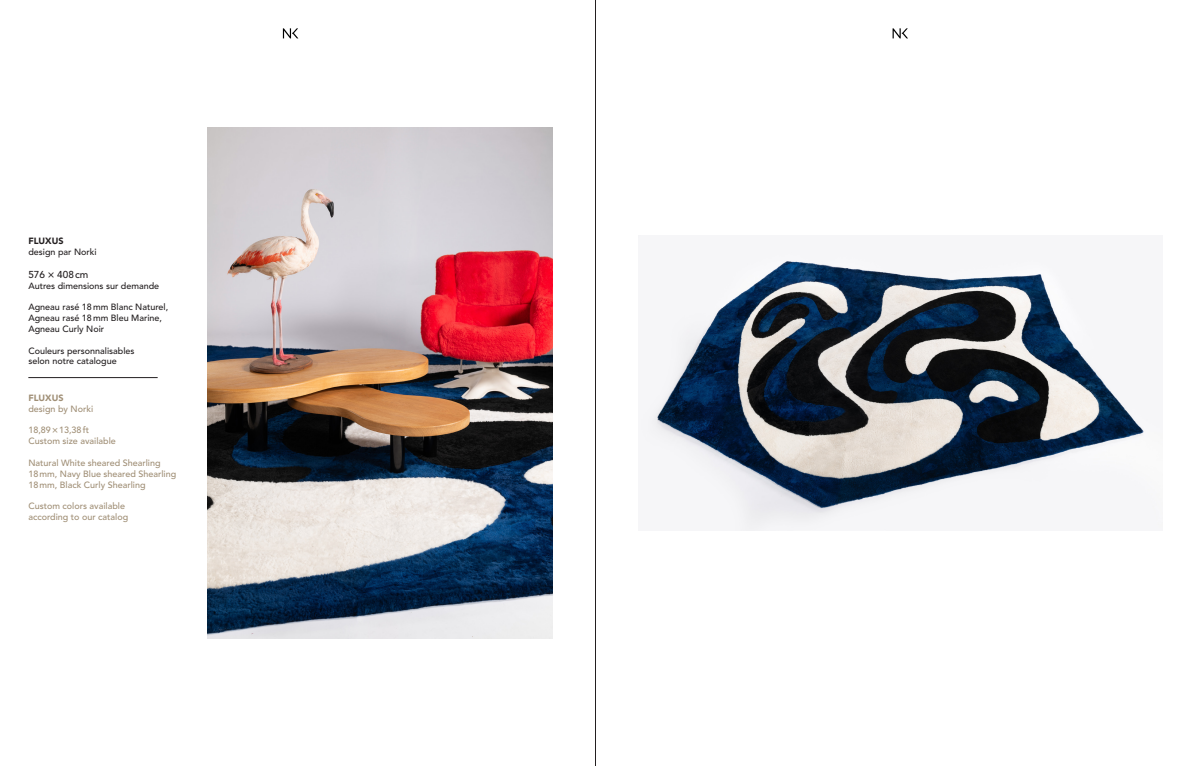
<style>
.page{position:relative;width:1191px;height:766px;background:#fff}
.page>*{position:absolute;margin:0;border:0;box-sizing:border-box;transform-origin:0 0}
.t1{font:500 10px "Avenir";color:#231f20}
.t2{font:500 9px/10.8px "Avenir";color:#a08f76}
.t3{font:500 9px/10.8px "Avenir";color:#231f20}
.NOM-TAPIS{font:900 9px "Avenir";color:#231f20}
.t4{font:900 9px "Avenir";color:#a08f76}
</style>
<div class="page">
<hr style="left:28px;top:377px;width:130px;height:1px;background:#231f20">
<img style="left:208px;top:128px;width:345px;height:510px">
<img style="left:647px;top:261px;width:497px;height:269px">
<hr style="left:595px;top:0;width:1px;height:765px;background:#231f20">
<svg style="left:283px;top:28px;width:15px;height:10px"></svg>
<svg style="left:892px;top:28px;width:16px;height:10px"></svg>
<p class="NOM-TAPIS" style="left:28px;top:233px;width:37px">FLUXUS</p>
<p class="t3" style="left:28px;top:246px;width:70px">design par Norki</p>
<p class="t1" style="left:28px;top:266px;width:62px">576 × 408cm</p>
<p class="t3" style="left:28px;top:279px;width:132px">Autres dimensions sur demande</p>
<p class="t3" style="left:28px;top:301px;width:141px">Agneau rasé 18mm Blanc Naturel,<br>Agneau rasé 18mm Bleu Marine,<br>Agneau Curly Noir</p>
<p class="t3" style="left:28px;top:344px;width:108px">Couleurs personnalisables selon notre catalogue</p>
<p class="t4" style="left:28px;top:390px;width:37px">FLUXUS</p>
<p class="t2" style="left:28px;top:402px;width:66px">design by Norki</p>
<p class="t2" style="left:28px;top:424px;width:62px">18,89×13,38ft</p>
<p class="t2" style="left:28px;top:435px;width:89px">Custom size available</p>
<p class="t2" style="left:28px;top:456px;width:149px">Natural White sheared Shearling<br>18mm, Navy Blue sheared Shearling<br>18mm, Black Curly Shearling</p>
<p class="t2" style="left:28px;top:500px;width:101px">Custom colors available according to our catalog</p>
</div>
